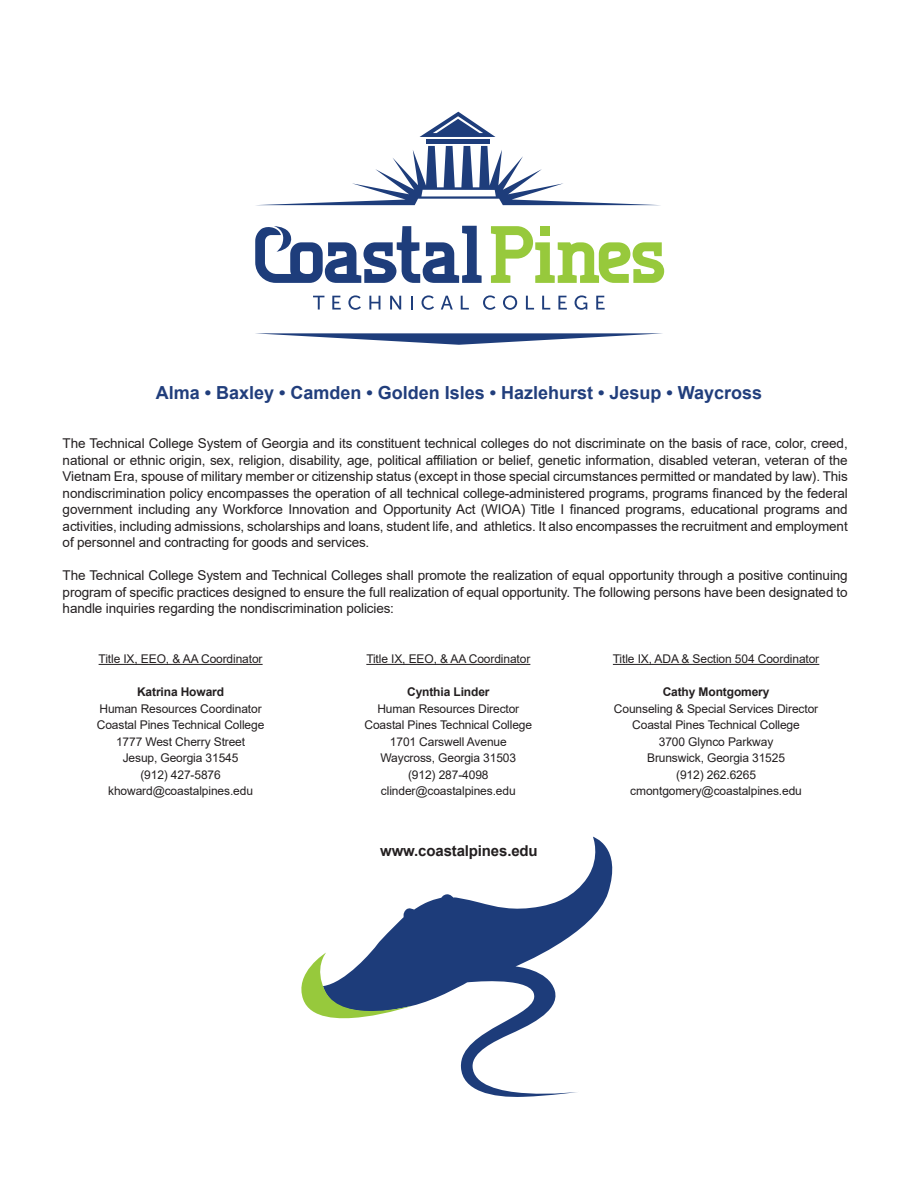
<style>
.page{position:relative;width:918px;height:1188px;background:#fff}
.page>*{position:absolute;margin:0;border:0;box-sizing:border-box;transform-origin:0 0}
.Paragraph_Copy{font:700 18px "Arial";color:#213e7c}
.Paragraph_Copy-2{font:700 15px "Arial";letter-spacing:-.01em;color:#231f20}
.Paragraph_Copy-3{font:13.5px/16.5px "Arial";letter-spacing:-.01em;color:#231f20;text-align:justify}
.Paragraph_Copy-4{font:12px "Arial";letter-spacing:-.01em;color:#231f20}
.Paragraph_Copy-5{font:700 12px "Arial";letter-spacing:-.01em;color:#231f20}
</style>
<div class="page">
<svg style="left:325px;top:837px;width:287px;height:260px"></svg>
<svg style="left:301px;top:953px;width:112px;height:85px"></svg>
<svg style="left:255px;top:333px;width:408px;height:12px"></svg>
<svg style="left:332px;top:296px;width:9px;height:14px"></svg>
<svg style="left:348px;top:295px;width:13px;height:15px"></svg>
<svg style="left:390px;top:296px;width:11px;height:14px"></svg>
<svg style="left:411px;top:296px;width:2px;height:14px"></svg>
<svg style="left:441px;top:296px;width:12px;height:14px"></svg>
<svg style="left:313px;top:296px;width:11px;height:14px"></svg>
<svg style="left:369px;top:296px;width:11px;height:14px"></svg>
<svg style="left:503px;top:295px;width:14px;height:15px"></svg>
<svg style="left:558px;top:296px;width:9px;height:14px"></svg>
<svg style="left:596px;top:296px;width:9px;height:14px"></svg>
<svg style="left:526px;top:296px;width:8px;height:14px"></svg>
<svg style="left:461px;top:296px;width:8px;height:14px"></svg>
<svg style="left:575px;top:295px;width:12px;height:15px"></svg>
<svg style="left:483px;top:295px;width:12px;height:15px"></svg>
<svg style="left:422px;top:295px;width:12px;height:15px"></svg>
<svg style="left:542px;top:296px;width:8px;height:14px"></svg>
<svg style="left:491px;top:226px;width:173px;height:57px"></svg>
<svg style="left:255px;top:226px;width:227px;height:57px"></svg>
<svg style="left:260px;top:146px;width:396px;height:59px"></svg>
<div style="left:426px;top:139px;width:64px;height:5px;background:#1e3d7b"></div>
<svg style="left:420px;top:112px;width:76px;height:25px"></svg>
<hr style="left:99px;top:664px;width:164px;height:1px;background:#231f20">
<hr style="left:366px;top:664px;width:164px;height:1px;background:#231f20">
<hr style="left:613px;top:664px;width:206px;height:1px;background:#231f20">
<p class="Paragraph_Copy" style="left:156px;top:380px;width:608px">Alma • Baxley • Camden • Golden Isles • Hazlehurst • Jesup • Waycross</p>
<p class="Paragraph_Copy-3" style="left:63px;top:435px;width:787px">The Technical College System of Georgia and its constituent technical colleges do not discriminate on the basis of race, color, creed, national or ethnic origin, sex, religion, disability, age, political affiliation or belief, genetic information, disabled veteran, veteran of the Vietnam Era, spouse of military member or citizenship status (except in those special circumstances permitted or mandated by law). This nondiscrimination policy encompasses the operation of all technical college-administered programs, programs financed by the federal government including any Workforce Innovation and Opportunity Act (WIOA) Title I financed programs, educational programs and activities, including admissions, scholarships and loans, student life, and athletics. It also encompasses the recruitment and employment of personnel and contracting for goods and services.</p>
<p class="Paragraph_Copy-3" style="left:63px;top:567px;width:787px">The Technical College System and Technical Colleges shall promote the realization of equal opportunity through a positive continuing program of specific practices designed to ensure the full realization of equal opportunity. The following persons have been designated to handle inquiries regarding the nondiscrimination policies:</p>
<p class="Paragraph_Copy-4" style="left:99px;top:651px;width:166px">Title IX, EEO, &amp; AA Coordinator</p>
<p class="Paragraph_Copy-5" style="left:137px;top:683px;width:89px">Katrina Howard</p>
<p class="Paragraph_Copy-4" style="left:99px;top:700px;width:164px">Human Resources Coordinator</p>
<p class="Paragraph_Copy-4" style="left:97px;top:717px;width:169px">Coastal Pines Technical College</p>
<p class="Paragraph_Copy-4" style="left:116px;top:733px;width:131px">1777 West Cherry Street</p>
<p class="Paragraph_Copy-4" style="left:123px;top:750px;width:117px">Jesup, Georgia 31545</p>
<p class="Paragraph_Copy-4" style="left:140px;top:766px;width:82px">(912) 427-5876</p>
<p class="Paragraph_Copy-4" style="left:108px;top:783px;width:146px">khoward@coastalpines.edu</p>
<p class="Paragraph_Copy-4" style="left:366px;top:651px;width:166px">Title IX, EEO, &amp; AA Coordinator</p>
<p class="Paragraph_Copy-5" style="left:407px;top:683px;width:84px">Cynthia Linder</p>
<p class="Paragraph_Copy-4" style="left:377px;top:700px;width:143px">Human Resources Director</p>
<p class="Paragraph_Copy-4" style="left:365px;top:717px;width:169px">Coastal Pines Technical College</p>
<p class="Paragraph_Copy-4" style="left:390px;top:733px;width:118px">1701 Carswell Avenue</p>
<p class="Paragraph_Copy-4" style="left:381px;top:750px;width:137px">Waycross, Georgia 31503</p>
<p class="Paragraph_Copy-4" style="left:408px;top:766px;width:82px">(912) 287-4098</p>
<p class="Paragraph_Copy-4" style="left:381px;top:783px;width:136px">clinder@coastalpines.edu</p>
<p class="Paragraph_Copy-4" style="left:613px;top:651px;width:208px">Title IX, ADA &amp; Section 504 Coordinator</p>
<p class="Paragraph_Copy-5" style="left:663px;top:683px;width:108px">Cathy Montgomery</p>
<p class="Paragraph_Copy-4" style="left:614px;top:700px;width:206px">Counseling &amp; Special Services Director</p>
<p class="Paragraph_Copy-4" style="left:632px;top:717px;width:169px">Coastal Pines Technical College</p>
<p class="Paragraph_Copy-4" style="left:659px;top:733px;width:116px">3700 Glynco Parkway</p>
<p class="Paragraph_Copy-4" style="left:647px;top:750px;width:139px">Brunswick, Georgia 31525</p>
<p class="Paragraph_Copy-4" style="left:676px;top:766px;width:81px">(912) 262.6265</p>
<p class="Paragraph_Copy-4" style="left:630px;top:783px;width:173px">cmontgomery@coastalpines.edu</p>
<p class="Paragraph_Copy-2" style="left:380px;top:840px;width:159px">www.coastalpines.edu</p>
</div>
